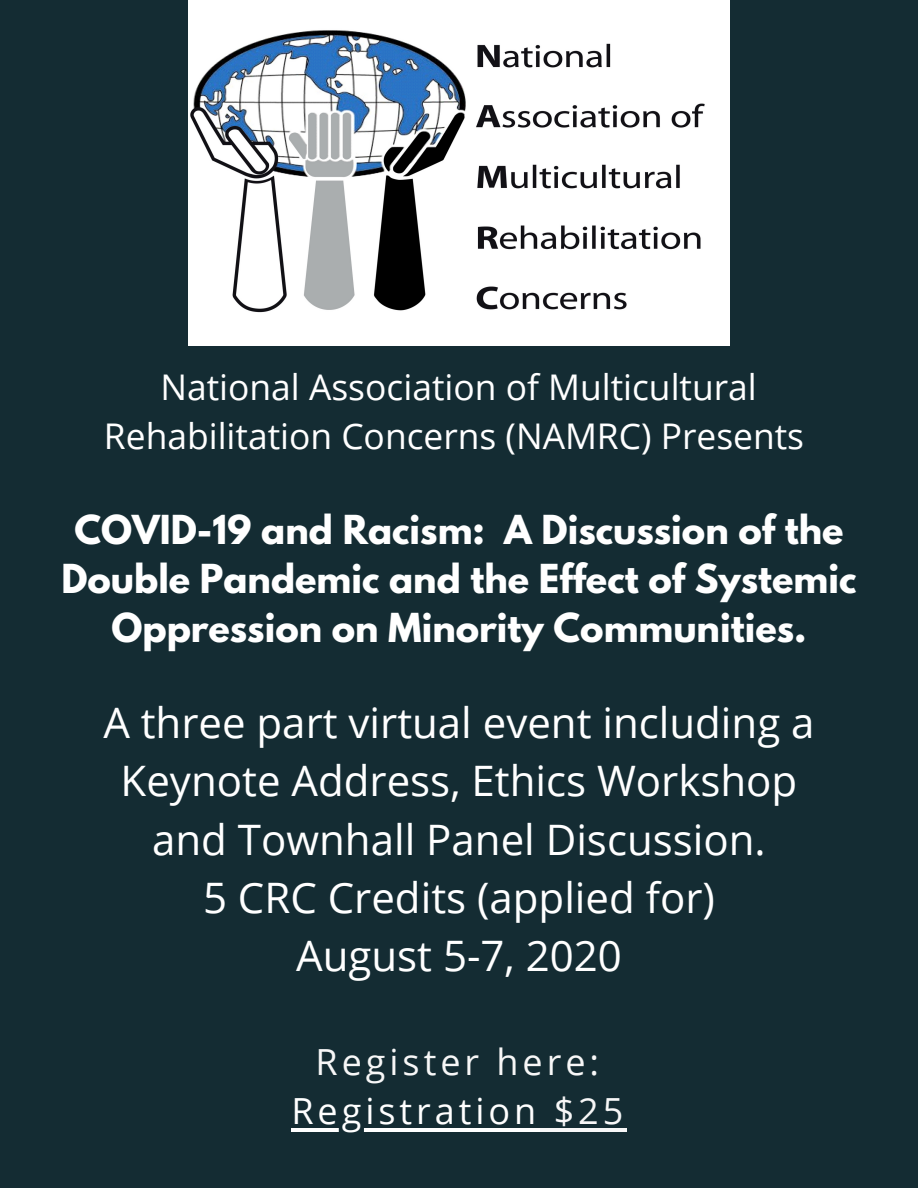
<style>
.page{position:relative;width:918px;height:1188px;background:#142c33}
.page>*{position:absolute;margin:0;border:0;box-sizing:border-box;transform-origin:0 0}
.t1{font:42px/58.3px "Open Sans";color:#fff;text-align:center}
.t2{font:36px/49.5px "Open Sans";letter-spacing:.11em;color:#f7f7f7;text-align:center}
.t3{font:700 35.4px/49.3px "League Spartan";color:#fff;text-align:center}
.t4{font:35.4px/49.3px "Open Sans";color:#fff;text-align:center}
.s1{color:#fff}
</style>
<div class="page">
<img style="left:188px;top:0;width:541px;height:345px">
<hr style="left:291px;top:1128px;width:249px;height:4px;background:#fff">
<hr style="left:540px;top:1128px;width:87px;height:4px;background:#f7f7f7">
<p class="t4" style="left:104px;top:361px;width:702px">National Association of Multicultural<br>Rehabilitation Concerns (NAMRC) Presents</p>
<p class="t3" style="left:61px;top:509px;width:797px">COVID-19 and Racism: A Discussion of the<br>Double Pandemic and the Effect of Systemic<br>Oppression on Minority Communities.</p>
<p class="t1" style="left:103px;top:692px;width:713px">A three part virtual event including a<br>Keynote Address, Ethics Workshop and Townhall Panel Discussion.<br>5 CRC Credits (applied for)<br>August 5-7, 2020</p>
<p class="t2" style="left:291px;top:1036px;width:333px">Register here:<br><span class="s1">Registration</span> $25</p>
</div>
